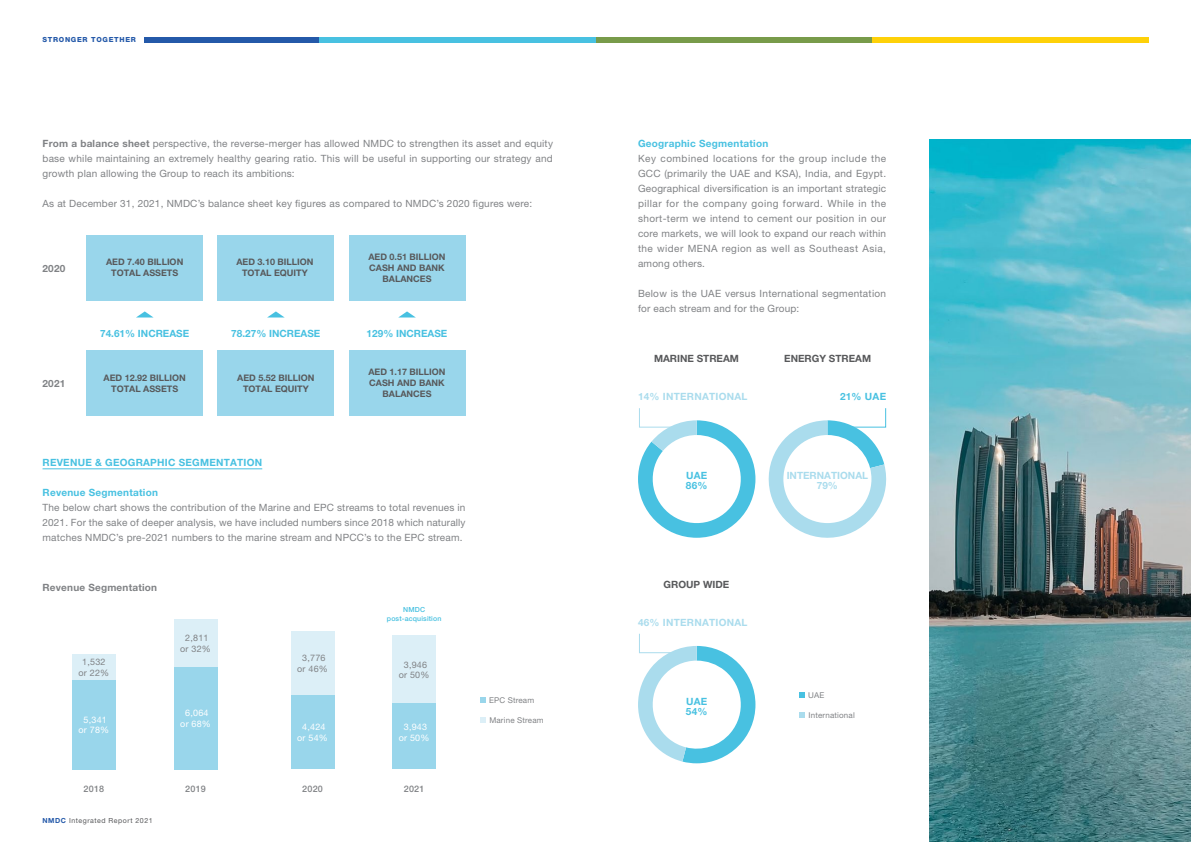
<style>
.page{position:relative;width:1191px;height:842px;background:#fff}
.page>*{position:absolute;margin:0;border:0;box-sizing:border-box;transform-origin:0 0}
.t1{font:10px/15px "Helvetica Neue";letter-spacing:.02em;color:#808285;text-align:justify}
.t2{font:700 10px/10px "Helvetica Neue CE";letter-spacing:.025em;color:#48c1e1}
.t3{font:700 10px "Helvetica Neue CE";color:#48c1e1}
.t4{font:700 10px "Helvetica Neue CE";color:#58595b}
.t5{font:700 10px "Helvetica Neue CE";letter-spacing:.025em;color:#aadced}
.t6{font:700 10px "Helvetica Neue CE";letter-spacing:.02em;color:#808285}
.t7{font:700 10px/10px "Helvetica Neue CE";color:#aadced;text-align:center}
.t8{font:700 9px/11px "Helvetica Neue CE";color:#58595b;text-align:center}
.t9{font:9px/10.8px "Helvetica Neue";letter-spacing:.02em;color:#808285;text-align:center}
.t10{font:9px/10.8px "Helvetica Neue";letter-spacing:.02em;color:#fff;text-align:center}
.t11{font:500 9px "Helvetica Neue CE";letter-spacing:.02em;color:#808285}
.t12{font:8px "Helvetica Neue";letter-spacing:.02em;color:#808285}
.t13{font:7px "Helvetica Neue CE";letter-spacing:.075em;color:#58595b}
.t14{font:500 7px/9px "Helvetica Neue CE";letter-spacing:.02em;color:#46c0e0;text-align:center}
.t15{font:800 7px "Helvetica Neue CE";letter-spacing:.1em;color:#2459a9}
.s1{font-family:"Helvetica Neue CE";font-weight:700}
.s2{font-family:"Helvetica Neue";font-weight:700;color:#2459a9}
</style>
<div class="page">
<div style="left:145px;top:37px;width:174px;height:6px;background:#2459a9"></div>
<div style="left:595px;top:37px;width:277px;height:6px;background:#789b4a"></div>
<div style="left:319px;top:37px;width:276px;height:6px;background:#48c1e1"></div>
<div style="left:872px;top:37px;width:276px;height:6px;background:#fed109"></div>
<div style="left:392px;top:694px;width:44px;height:75px;background:#99d6eb"></div>
<div style="left:392px;top:636px;width:44px;height:67px;background:#dceff7"></div>
<div style="left:291px;top:694px;width:43px;height:75px;background:#99d6eb"></div>
<div style="left:291px;top:631px;width:43px;height:63px;background:#dceff7"></div>
<div style="left:174px;top:667px;width:43px;height:102px;background:#99d6eb"></div>
<svg style="left:799px;top:692px;width:5px;height:5px"></svg>
<svg style="left:799px;top:712px;width:5px;height:6px"></svg>
<svg style="left:638px;top:408px;width:117px;height:130px"></svg>
<svg style="left:768px;top:408px;width:119px;height:130px"></svg>
<img style="left:930px;top:139px;width:261px;height:703px">
<hr style="left:43px;top:468px;width:219px;height:1px;background:#48c1e1">
<div style="left:86px;top:236px;width:117px;height:65px;background:#99d6eb"></div>
<div style="left:86px;top:350px;width:117px;height:66px;background:#99d6eb"></div>
<div style="left:217px;top:236px;width:117px;height:65px;background:#99d6eb"></div>
<div style="left:217px;top:350px;width:117px;height:66px;background:#99d6eb"></div>
<div style="left:348px;top:236px;width:117px;height:65px;background:#99d6eb"></div>
<div style="left:348px;top:350px;width:117px;height:66px;background:#99d6eb"></div>
<svg style="left:137px;top:311px;width:16px;height:6px"></svg>
<svg style="left:268px;top:311px;width:16px;height:6px"></svg>
<svg style="left:399px;top:311px;width:16px;height:6px"></svg>
<div style="left:72px;top:680px;width:44px;height:89px;background:#99d6eb"></div>
<div style="left:72px;top:654px;width:44px;height:26px;background:#dceff7"></div>
<div style="left:174px;top:619px;width:43px;height:48px;background:#dceff7"></div>
<svg style="left:480px;top:697px;width:5px;height:6px"></svg>
<svg style="left:480px;top:717px;width:5px;height:5px"></svg>
<svg style="left:638px;top:633px;width:117px;height:130px"></svg>
<p class="t15" style="left:43px;top:36px;width:95px">STRONGER TOGETHER</p>
<p class="t1" style="left:43px;top:136px;width:512px"><span class="s1">From a balance sheet</span> perspective, the reverse-merger has allowed NMDC to strengthen its asset and equity base while maintaining an extremely healthy gearing ratio. This will be useful in supporting our strategy and growth plan allowing the Group to reach its ambitions:</p>
<p class="t1" style="left:43px;top:196px;width:491px">As at December 31, 2021, NMDC’s balance sheet key figures as compared to NMDC’s 2020 figures were:</p>
<p class="t6" style="left:43px;top:262px;width:24px">2020</p>
<p class="t6" style="left:43px;top:377px;width:24px">2021</p>
<p class="t8" style="left:106px;top:256px;width:79px">AED 7.40 BILLION<br>TOTAL ASSETS</p>
<p class="t8" style="left:236px;top:256px;width:79px">AED 3.10 BILLION<br>TOTAL EQUITY</p>
<p class="t8" style="left:368px;top:252px;width:79px">AED 0.51 BILLION<br>CASH AND BANK<br>BALANCES</p>
<p class="t3" style="left:100px;top:327px;width:91px">74.61% INCREASE</p>
<p class="t3" style="left:231px;top:327px;width:91px">78.27% INCREASE</p>
<p class="t3" style="left:367px;top:327px;width:82px">129% INCREASE</p>
<p class="t8" style="left:104px;top:372px;width:84px">AED 12.92 BILLION<br>TOTAL ASSETS</p>
<p class="t8" style="left:237px;top:372px;width:79px">AED 5.52 BILLION<br>TOTAL EQUITY</p>
<p class="t8" style="left:368px;top:367px;width:79px">AED 1.17 BILLION<br>CASH AND BANK<br>BALANCES</p>
<p class="t2" style="left:43px;top:457px;width:221px">REVENUE &amp; GEOGRAPHIC SEGMENTATION</p>
<p class="t2" style="left:43px;top:487px;width:117px">Revenue Segmentation</p>
<p class="t1" style="left:43px;top:500px;width:424px">The below chart shows the contribution of the Marine and EPC streams to total revenues in 2021. For the sake of deeper analysis, we have included numbers since 2018 which naturally matches NMDC’s pre-2021 numbers to the marine stream and NPCC’s to the EPC stream.</p>
<p class="t6" style="left:43px;top:581px;width:116px">Revenue Segmentation</p>
<p class="t9" style="left:79px;top:656px;width:32px">1,532 or 22%</p>
<p class="t9" style="left:180px;top:632px;width:32px">2,811 or 32%</p>
<p class="t10" style="left:79px;top:714px;width:32px">5,341 or 78%</p>
<p class="t10" style="left:180px;top:707px;width:32px">6,064 or 68%</p>
<p class="t14" style="left:387px;top:605px;width:56px">NMDC post-acquisition</p>
<p class="t9" style="left:297px;top:652px;width:32px">3,776 or 46%</p>
<p class="t9" style="left:399px;top:659px;width:32px">3,946 or 50%</p>
<p class="t10" style="left:297px;top:721px;width:32px">4,424 or 54%</p>
<p class="t10" style="left:399px;top:721px;width:32px">3,943 or 50%</p>
<p class="t11" style="left:84px;top:784px;width:22px">2018</p>
<p class="t11" style="left:185px;top:784px;width:22px">2019</p>
<p class="t11" style="left:404px;top:784px;width:22px">2021</p>
<p class="t11" style="left:302px;top:784px;width:22px">2020</p>
<p class="t13" style="left:43px;top:817px;width:112px"><span class="s2">NMDC</span> Integrated Report 2021</p>
<p class="t12" style="left:489px;top:695px;width:47px">EPC Stream</p>
<p class="t12" style="left:489px;top:715px;width:56px">Marine Stream</p>
<p class="t2" style="left:638px;top:139px;width:132px">Geographic Segmentation</p>
<p class="t1" style="left:638px;top:151px;width:250px">Key combined locations for the group include the GCC (primarily the UAE and KSA), India, and Egypt.<br>Geographical diversification is an important strategic pillar for the company going forward. While in the short-term we intend to cement our position in our core markets, we will look to expand our reach within the wider MENA region as well as Southeast Asia, among others.</p>
<p class="t1" style="left:638px;top:286px;width:250px">Below is the UAE versus International segmentation for each stream and for the Group:</p>
<p class="t4" style="left:654px;top:353px;width:86px">MARINE STREAM</p>
<p class="t4" style="left:784px;top:353px;width:88px">ENERGY STREAM</p>
<p class="t5" style="left:638px;top:390px;width:111px">14% INTERNATIONAL</p>
<p class="t2" style="left:686px;top:471px;width:23px">UAE<br>86%</p>
<p class="t4" style="left:663px;top:578px;width:67px">GROUP WIDE</p>
<p class="t5" style="left:638px;top:616px;width:111px">46% INTERNATIONAL</p>
<p class="t2" style="left:686px;top:696px;width:23px">UAE<br>54%</p>
<p class="t2" style="left:840px;top:392px;width:48px">21% UAE</p>
<p class="t7" style="left:786px;top:471px;width:83px">INTERNATIONAL<br>79%</p>
<p class="t12" style="left:808px;top:690px;width:18px">UAE</p>
<p class="t12" style="left:808px;top:710px;width:48px">International</p>
</div>
